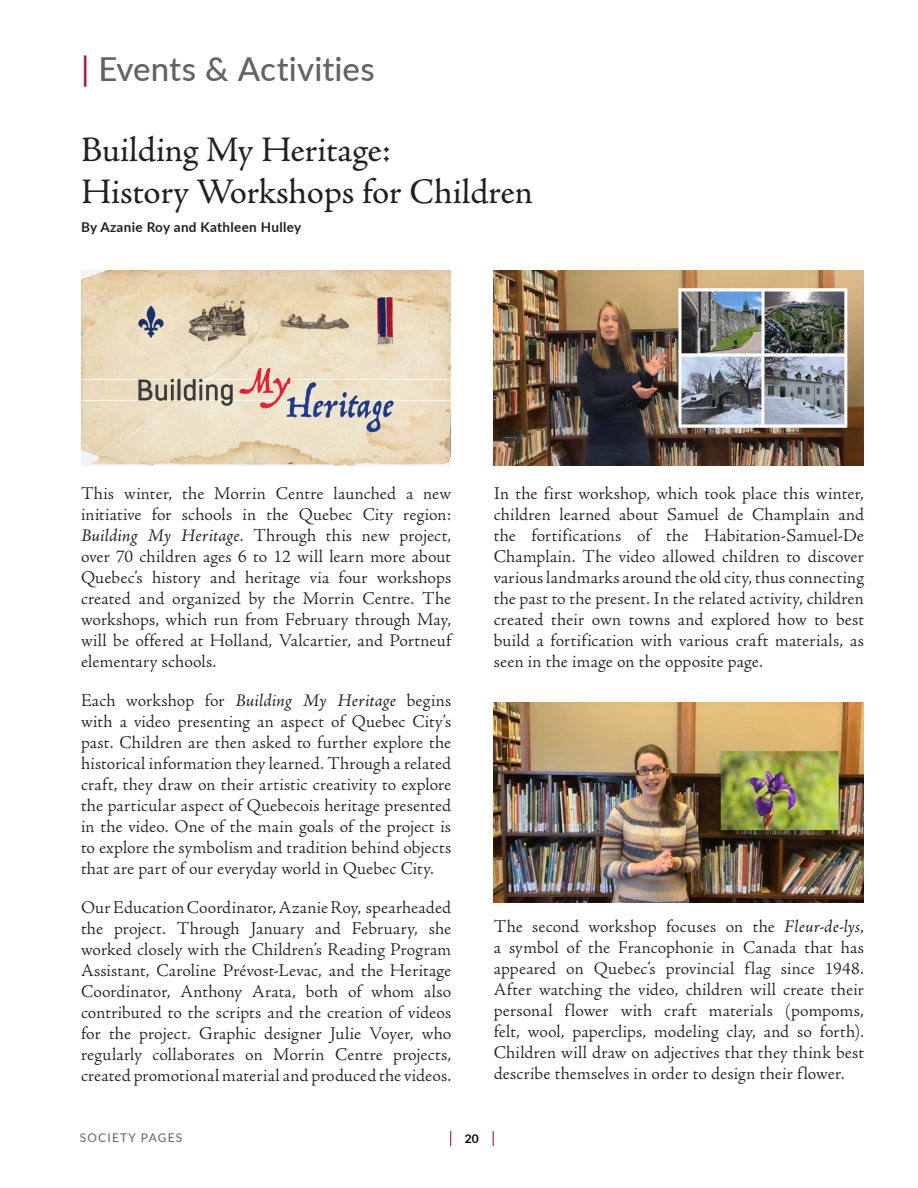
<style>
.page{position:relative;width:918px;height:1188px;background:#fff}
.page>*{position:absolute;margin:0;border:0;box-sizing:border-box;transform-origin:0 0}
.Article_Title__sub-t{font:36px "Adobe Jenson Pro";letter-spacing:-.005em;color:#231f20}
.Article_Title_Top-li{font:36px "Adobe Jenson Pro";letter-spacing:-.005em;color:#231f20}
.Large_Header{font:500 33px "Lato";letter-spacing:.005em;color:#636366}
.Article_Text__body{font:300 18px/21px "Adobe Jenson Pro";letter-spacing:.01em;color:#231f20;text-align:justify}
.Article_Author{font:700 13.5px "Lato";letter-spacing:.025em;color:#231f20}
.t1{font:12px "Lato";letter-spacing:.1em;color:#636366}
.t2{font:700 12px "Lato";color:#040503}
.s1{color:#ab1d38}
.s2{font-weight:400;font-style:italic}
</style>
<div class="page">
<svg style="left:450px;top:1131px;width:1px;height:15px"></svg>
<svg style="left:493px;top:1131px;width:1px;height:15px"></svg>
<img style="left:81px;top:270px;width:370px;height:195px">
<img style="left:494px;top:702px;width:370px;height:201px">
<img style="left:494px;top:270px;width:370px;height:195px">
<p class="Large_Header" style="left:81px;top:45px;width:295px"><span class="s1">|</span> Events &amp; Activities</p>
<p class="Article_Title_Top-li" style="left:81px;top:129px;width:311px">Building My Heritage:</p>
<p class="Article_Title__sub-t" style="left:81px;top:172px;width:454px">History Workshops for Children</p>
<p class="Article_Author" style="left:81px;top:217px;width:222px">By Azanie Roy and Kathleen Hulley</p>
<p class="Article_Text__body" style="left:81px;top:483px;width:372px">This winter, the Morrin Centre launched a new initiative for schools in the Quebec City region:<br><span class="s2">Building My Heritage</span>. Through this new project, over 70 children ages 6 to 12 will learn more about Quebec’s history and heritage via four workshops created and organized by the Morrin Centre. The workshops, which run from February through May, will be offered at Holland, Valcartier, and Portneuf elementary schools.</p>
<p class="Article_Text__body" style="left:81px;top:690px;width:372px">Each workshop for <span class="s2">Building My Heritage</span> begins with a video presenting an aspect of Quebec City’s past. Children are then asked to further explore the historical information they learned. Through a related craft, they draw on their artistic creativity to explore the particular aspect of Quebecois heritage presented in the video. One of the main goals of the project is to explore the symbolism and tradition behind objects that are part of our everyday world in Quebec City.</p>
<p class="Article_Text__body" style="left:81px;top:897px;width:372px">Our Education Coordinator, Azanie Roy, spearheaded the project. Through January and February, she worked closely with the Children’s Reading Program Assistant, Caroline Prévost-Levac, and the Heritage Coordinator, Anthony Arata, both of whom also contributed to the scripts and the creation of videos for the project. Graphic designer Julie Voyer, who regularly collaborates on Morrin Centre projects, created promotional material and produced the videos.</p>
<p class="Article_Text__body" style="left:494px;top:483px;width:372px">In the first workshop, which took place this winter, children learned about Samuel de Champlain and the fortifications of the Habitation-Samuel-De Champlain. The video allowed children to discover various landmarks around the old city, thus connecting the past to the present. In the related activity, children created their own towns and explored how to best build a fortification with various craft materials, as seen in the image on the opposite page.</p>
<p class="Article_Text__body" style="left:494px;top:917px;width:372px">The second workshop focuses on the <span class="s2">Fleur-de-lys</span>, a symbol of the Francophonie in Canada that has appeared on Quebec’s provincial flag since 1948.<br>After watching the video, children will create their personal flower with craft materials (pompoms, felt, wool, paperclips, modeling clay, and so forth).<br>Children will draw on adjectives that they think best describe themselves in order to design their flower.</p>
<p class="t1" style="left:80px;top:1129px;width:104px">SOCIETY PAGES</p>
<p class="t2" style="left:465px;top:1130px;width:15px">20</p>
</div>
